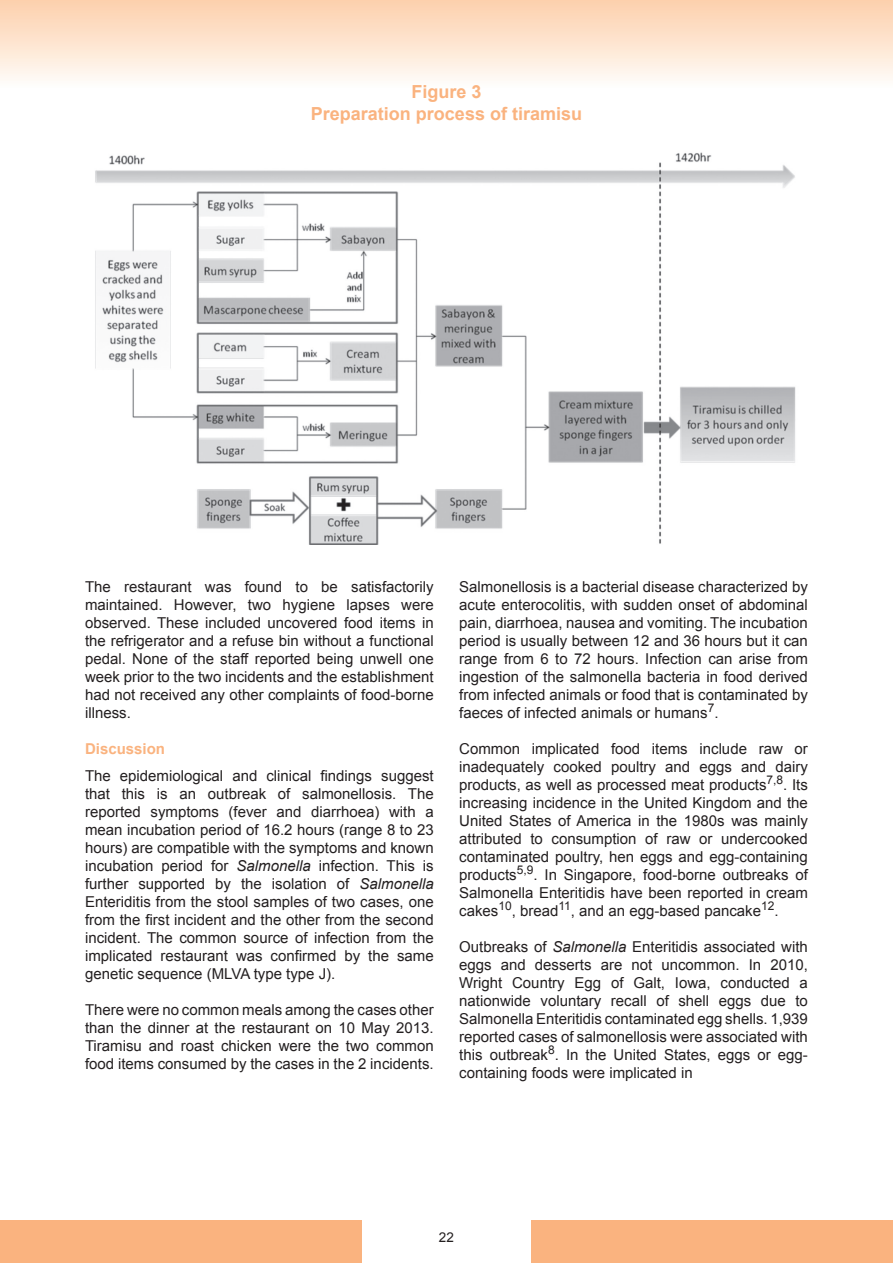
<style>
.page{position:relative;width:893px;height:1263px;background:#fff}
.page>*{position:absolute;margin:0;border:0;box-sizing:border-box;transform-origin:0 0}
.t1{font:700 18px/21.6px "Arial";color:#fab37f;text-align:center}
.t2{font:15px/18px "Arial";color:#231f20;text-align:justify}
.t3{font:700 15px "Arial";color:#fab37f}
.t4{font:13.5px "Arial";color:#231f20}
.s1{font-style:italic}
</style>
<div class="page">
<div style="left:0;top:1220px;width:361px;height:43px;background:#fab37f"></div>
<div style="left:531px;top:1220px;width:362px;height:43px;background:#fab37f"></div>
<div style="left:0;top:0;width:893px;height:87px;background:linear-gradient(to bottom,#fdcfab,#fefdfa)"></div>
<img style="left:95px;top:152px;width:701px;height:393px">
<p class="t1" style="left:311px;top:82px;width:273px">Figure 3<br>Preparation process of tiramisu</p>
<p class="t2" style="left:85px;top:578px;width:350px">The restaurant was found to be satisfactorily maintained. However, two hygiene lapses were observed. These included uncovered food items in the refrigerator and a refuse bin without a functional pedal. None of the staff reported being unwell one week prior to the two incidents and the establishment had not received any other complaints of food-borne illness.</p>
<p class="t3" style="left:85px;top:739px;width:82px">Discussion</p>
<p class="t2" style="left:85px;top:766px;width:350px">The epidemiological and clinical findings suggest that this is an outbreak of salmonellosis. The reported symptoms (fever and diarrhoea) with a mean incubation period of 16.2 hours (range 8 to 23 hours) are compatible with the symptoms and known incubation period for <span class="s1">Salmonella</span> infection. This is further supported by the isolation of <span class="s1">Salmonella </span>Enteriditis from the stool samples of two cases, one from the first incident and the other from the second incident. The common source of infection from the implicated restaurant was confirmed by the same genetic sequence (MLVA type type J).</p>
<p class="t2" style="left:85px;top:1000px;width:350px">There were no common meals among the cases other than the dinner at the restaurant on 10 May 2013.<br>Tiramisu and roast chicken were the two common food items consumed by the cases in the 2 incidents.</p>
<p class="t2" style="left:459px;top:578px;width:350px">Salmonellosis is a bacterial disease characterized by acute enterocolitis, with sudden onset of abdominal pain, diarrhoea, nausea and vomiting. The incubation period is usually between 12 and 36 hours but it can range from 6 to 72 hours. Infection can arise from ingestion of the salmonella bacteria in food derived from infected animals or food that is contaminated by faeces of infected animals or humans<sup>7</sup>.</p>
<p class="t2" style="left:459px;top:740px;width:350px">Common implicated food items include raw or inadequately cooked poultry and eggs and dairy products, as well as processed meat products<sup>7,8</sup>. Its increasing incidence in the United Kingdom and the United States of America in the 1980s was mainly attributed to consumption of raw or undercooked contaminated poultry, hen eggs and egg-containing products<sup>5,9</sup>. In Singapore, food-borne outbreaks of Salmonella Enteritidis have been reported in cream cakes<sup>10</sup>, bread<sup>11</sup>, and an egg-based pancake<sup>12</sup>.</p>
<p class="t2" style="left:459px;top:938px;width:350px">Outbreaks of <span class="s1">Salmonella</span> Enteritidis associated with eggs and desserts are not uncommon. In 2010, Wright Country Egg of Galt, Iowa, conducted a nationwide voluntary recall of shell eggs due to Salmonella Enteritidis contaminated egg shells. 1,939 reported cases of salmonellosis were associated with this outbreak<sup>8</sup>. In the United States, eggs or egg&shy;containing foods were implicated in</p>
<p class="t4" style="left:439px;top:1228px;width:17px">22</p>
</div>
